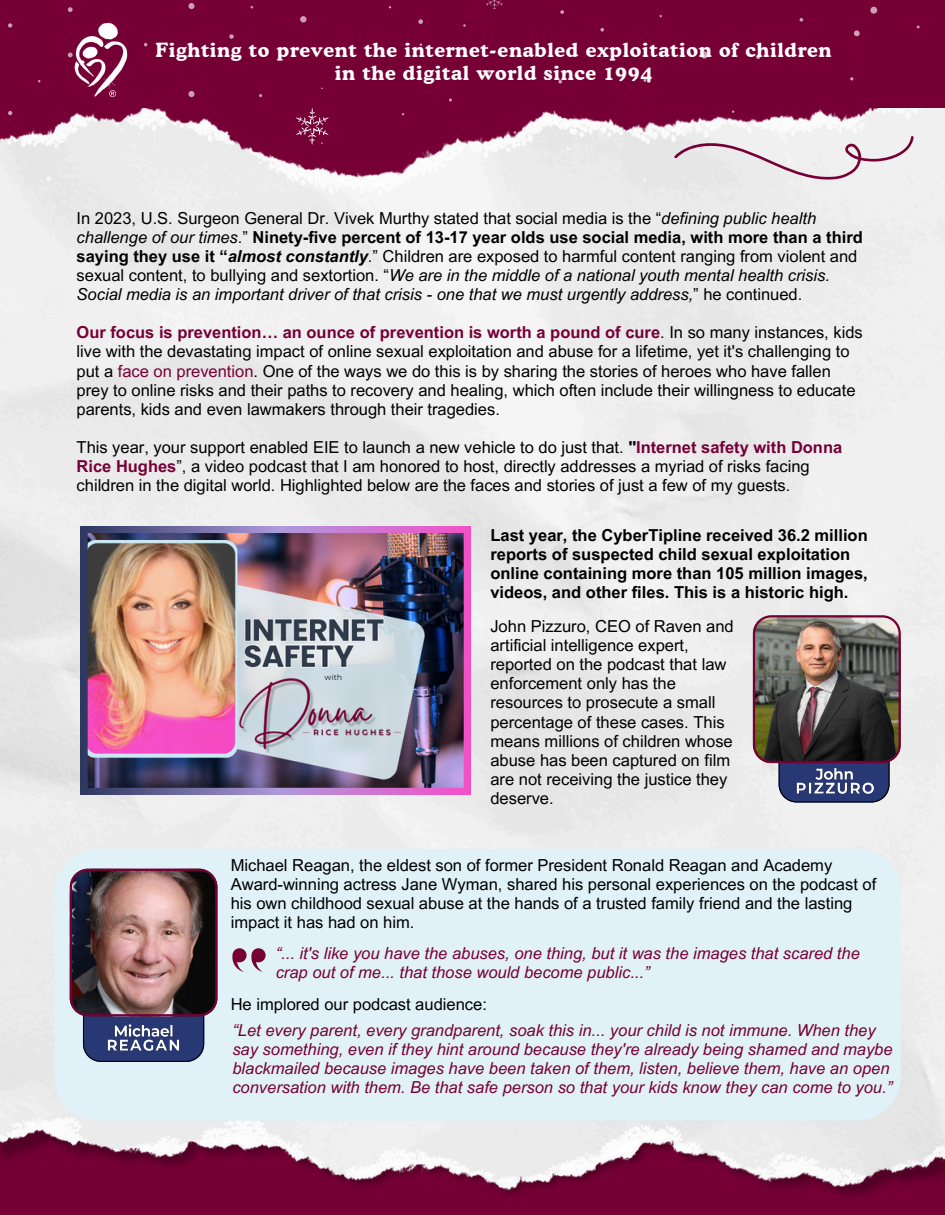
<style>
.page{position:relative;width:945px;height:1215px;background:#760036}
.page>*{position:absolute;margin:0;border:0;box-sizing:border-box;transform-origin:0 0}
.t1{font:700 19.5px/23.7px "Cooper BT";letter-spacing:.04em;color:#fff;text-align:center}
.t2{font:16.5px/19.2px "Arial MT Pro";color:#000}
.t3{font:italic 16.5px/19.2px "Arial MT Pro";color:#760036}
.t4{font:700 16.5px/19.2px "Arial MT Pro";color:#000}
.s1{font-style:italic}
.s2{font-weight:700}
.s3{font-weight:700;font-style:italic}
.s4{font-weight:700;color:#760036}
.s5{color:#760036}
</style>
<div class="page">
<img style="left:0;top:108px;width:945px;height:1089px">
<svg style="left:854px;top:30px;width:6px;height:6px"></svg>
<svg style="left:418px;top:19px;width:5px;height:5px"></svg>
<div style="left:188px;top:3px;width:7px;height:6px;background:#cba0b4;border-radius:50%"></div>
<svg style="left:8px;top:23px;width:4px;height:5px"></svg>
<svg style="left:8px;top:111px;width:4px;height:4px"></svg>
<svg style="left:68px;top:7px;width:5px;height:5px"></svg>
<svg style="left:46px;top:177px;width:5px;height:4px"></svg>
<svg style="left:229px;top:34px;width:5px;height:5px"></svg>
<svg style="left:560px;top:10px;width:4px;height:4px"></svg>
<svg style="left:558px;top:80px;width:4px;height:4px"></svg>
<svg style="left:566px;top:147px;width:4px;height:4px"></svg>
<svg style="left:600px;top:28px;width:4px;height:4px"></svg>
<svg style="left:799px;top:18px;width:4px;height:4px"></svg>
<div style="left:870px;top:7px;width:7px;height:7px;background:#cba0b4;border-radius:50%"></div>
<svg style="left:701px;top:51px;width:7px;height:8px"></svg>
<svg style="left:300px;top:16px;width:7px;height:7px"></svg>
<svg style="left:449px;top:98px;width:3px;height:4px"></svg>
<svg style="left:486px;top:0;width:17px;height:10px"></svg>
<svg style="left:352px;top:172px;width:12px;height:10px"></svg>
<img style="left:81px;top:526px;width:389px;height:268px">
<div style="left:54px;top:849px;width:846px;height:271px;background:#e0f1f7"></div>
<img style="left:70px;top:869px;width:147px;height:193px">
<img style="left:113px;top:1022px;width:62px;height:14px">
<img style="left:105px;top:1036px;width:78px;height:19px">
<img style="left:753px;top:615px;width:147px;height:188px">
<img style="left:813px;top:765px;width:44px;height:14px">
<img style="left:795px;top:779px;width:82px;height:19px">
<svg style="left:232px;top:948px;width:34px;height:24px"></svg>
<svg style="left:674px;top:55px;width:242px;height:177px"></svg>
<img style="left:18px;top:22px;width:178px;height:91px">
<svg style="left:296px;top:108px;width:32px;height:37px"></svg>
<p class="t1" style="left:155px;top:38px;width:678px">Fighting to prevent the internet-enabled exploitation of children in the digital world since 1994</p>
<p class="t2" style="left:77px;top:210px;width:788px">In 2023, U.S. Surgeon General Dr. Vivek Murthy stated that social media is the “<span class="s1">defining public health challenge of our times</span>.” <span class="s2">Ninety-five percent of 13-17 year olds use social media, with more than a third saying they use it “</span><span class="s3">almost constantly</span>.” Children are exposed to harmful content ranging from violent and sexual content, to bullying and sextortion. “<span class="s1">We are in the middle of a national youth mental health crisis.<br>Social media is an important driver of that crisis - one that we must urgently address,</span>” he continued.</p>
<h3 class="t2" style="left:77px;top:325px;width:788px"><span class="s4">Our focus is prevention… an ounce of prevention is worth a pound of cure</span>. In so many instances, kids live with the devastating impact of online sexual exploitation and abuse for a lifetime, yet it's challenging to put a <span class="s5">face on prevention</span>. One of the ways we do this is by sharing the stories of heroes who have fallen prey to online risks and their paths to recovery and healing, which often include their willingness to educate parents, kids and even lawmakers through their tragedies.</h3>
<p class="t2" style="left:77px;top:440px;width:767px">This year, your support enabled EIE to launch a new vehicle to do just that. <span class="s2">"</span><span class="s4">Internet safety with Donna<br>Rice Hughes</span>”, a video podcast that I am honored to host, directly addresses a myriad of risks facing children in the digital world. Highlighted below are the faces and stories of just a few of my guests.</p>
<p class="t4" style="left:490px;top:527px;width:379px">Last year, the CyberTipline received 36.2 million reports of suspected child sexual exploitation online containing more than 105 million images, videos, and other files. This is a historic high.</p>
<h1 class="t2" style="left:490px;top:619px;width:245px">John Pizzuro, CEO of Raven and artificial intelligence expert, reported on the podcast that law enforcement only has the resources to prosecute a small percentage of these cases. This means millions of children whose abuse has been captured on film are not receiving the justice they deserve.</h1>
<p class="t2" style="left:231px;top:857px;width:647px">Michael Reagan, the eldest son of former President Ronald Reagan and Academy Award-winning actress Jane Wyman, shared his personal experiences on the podcast of his own childhood sexual abuse at the hands of a trusted family friend and the lasting impact it has had on him.</p>
<p class="t3" style="left:276px;top:946px;width:586px">“... it's like you have the abuses, one thing, but it was the images that scared the crap out of me... that those would become public...”</p>
<p class="t2" style="left:231px;top:996px;width:258px">He implored our podcast audience:</p>
<p class="t3" style="left:232px;top:1022px;width:662px">“Let every parent, every grandparent, soak this in... your child is not immune. When they say something, even if they hint around because they're already being shamed and maybe blackmailed because images have been taken of them, listen, believe them, have an open conversation with them. Be that safe person so that your kids know they can come to you.”</p>
</div>
